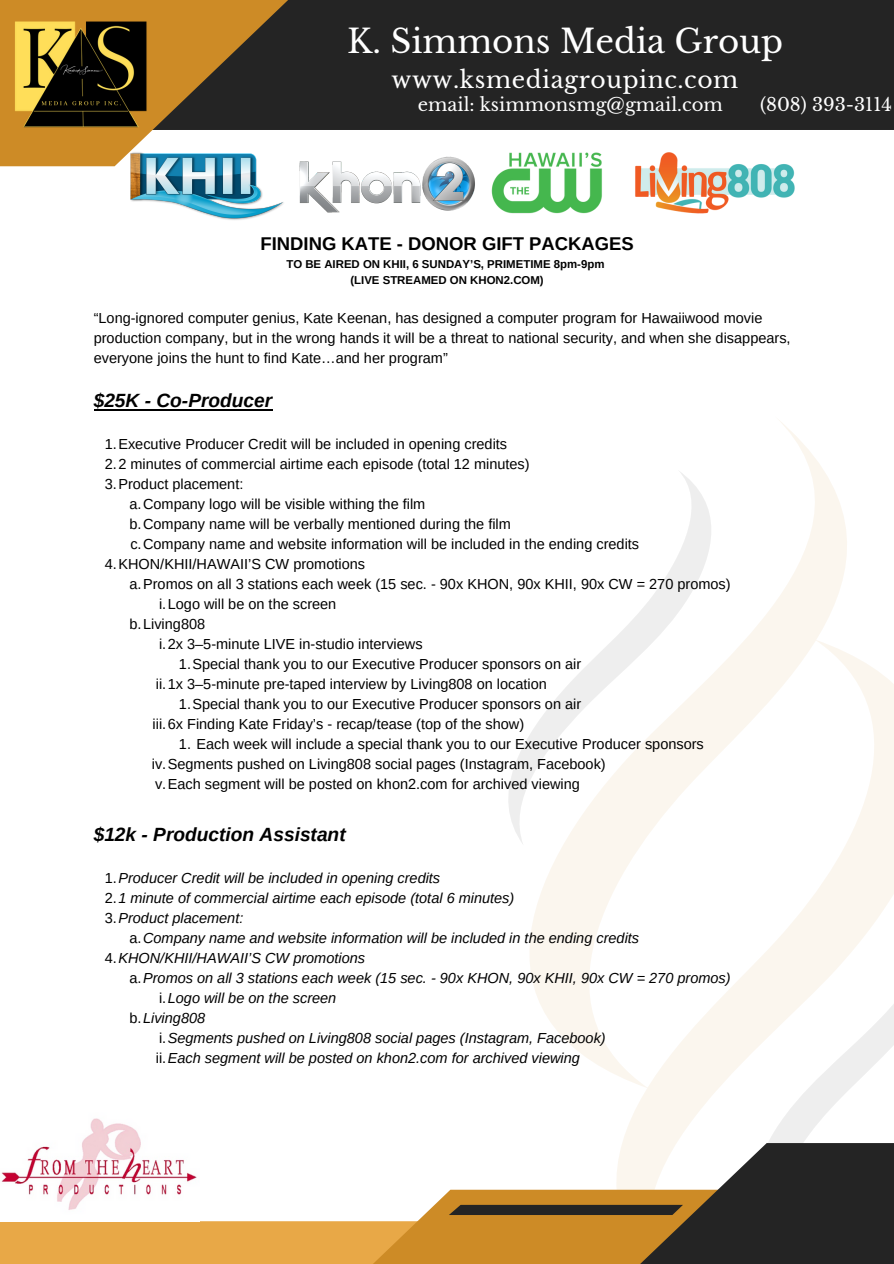
<style>
.page{position:relative;width:894px;height:1264px;background:#fff}
.page>*{position:absolute;margin:0;border:0;box-sizing:border-box;transform-origin:0 0}
.t1{font:32.55px "Libre Baskerville";color:#fff}
.t2{font:23.4px "Libre Baskerville";letter-spacing:.025em;color:#fff}
.t3{font:italic 700 19.2px "Arimo";color:#000}
.t4{font:700 18.45px "Arimo";color:#000}
.t5{font:18px "Libre Baskerville";color:#fff}
.t6{font:14.55px/20px "Arimo";color:#000}
.t7{font:italic 14.55px "Arimo";color:#000}
.t8{font:700 11.4px "Arimo";color:#000}
.s1{font-style:normal}
</style>
<div class="page">
<div style="left:336px;top:0;width:557px;height:130px;background:#242424"></div>
<svg style="left:191px;top:0;width:145px;height:130px;fill:#242424"></svg>
<svg style="left:508px;top:421px;width:339px;height:653px"></svg>
<svg style="left:615px;top:639px;width:278px;height:504px"></svg>
<svg style="left:0;top:1143px;width:893px;height:120px"></svg>
<img style="left:0;top:0;width:191px;height:167px">
<hr style="left:94px;top:409px;width:178px;height:2px;background:#000">
<img style="left:85px;top:130px;width:199px;height:90px">
<img style="left:299px;top:156px;width:168px;height:57px">
<img style="left:467px;top:152px;width:135px;height:62px">
<img style="left:635px;top:152px;width:160px;height:62px">
<img style="left:0;top:1118px;width:199px;height:103px">
<p class="t1" style="left:347px;top:22px;width:437px">K. Simmons Media Group</p>
<p class="t2" style="left:391px;top:66px;width:348px">www.ksmediagroupinc.com</p>
<p class="t5" style="left:418px;top:94px;width:306px">email: ksimmonsmg@gmail.com</p>
<p class="t5" style="left:760px;top:94px;width:133px">(808) 393-3114</p>
<p class="t4" style="left:260px;top:233px;width:375px">FINDING KATE - DONOR GIFT PACKAGES</p>
<p class="t8" style="left:286px;top:258px;width:319px">TO BE AIRED ON KHII, 6 SUNDAY’S, PRIMETIME 8pm-9pm</p>
<p class="t8" style="left:350px;top:273px;width:195px">(LIVE STREAMED ON KHON2.COM)</p>
<p class="t6" style="left:94px;top:307px;width:698px">“Long-ignored computer genius, Kate Keenan, has designed a computer program for Hawaiiwood movie production company, but in the wrong hands it will be a threat to national security, and when she disappears, everyone joins the hunt to find Kate…and her program”</p>
<p class="t3" style="left:94px;top:390px;width:180px">$25K - Co-Producer</p>
<p class="t6" style="left:105px;top:434px;width:403px">1.Executive Producer Credit will be included in opening credits</p>
<p class="t6" style="left:105px;top:454px;width:426px">2.2 minutes of commercial airtime each episode (total 12 minutes)</p>
<p class="t6" style="left:105px;top:474px;width:140px">3.Product placement:</p>
<p class="t6" style="left:129px;top:494px;width:297px">a.Company logo will be visible withing the film</p>
<p class="t6" style="left:129px;top:514px;width:383px">b.Company name will be verbally mentioned during the film</p>
<p class="t6" style="left:130px;top:534px;width:510px">c.Company name and website information will be included in the ending credits</p>
<p class="t6" style="left:105px;top:554px;width:262px">4.KHON/KHII/HAWAII’S CW promotions</p>
<p class="t6" style="left:129px;top:574px;width:602px">a.Promos on all 3 stations each week (15 sec. - 90x KHON, 90x KHII, 90x CW = 270 promos)</p>
<p class="t6" style="left:159px;top:594px;width:179px">i.Logo will be on the screen</p>
<p class="t6" style="left:129px;top:614px;width:77px">b.Living808</p>
<p class="t6" style="left:159px;top:634px;width:265px">i.2x 3–5-minute LIVE in-studio interviews</p>
<p class="t6" style="left:179px;top:653px;width:404px">1.Special thank you to our Executive Producer sponsors on air</p>
<p class="t6" style="left:156px;top:673px;width:392px">ii.1x 3–5-minute pre-taped interview by Living808 on location</p>
<p class="t6" style="left:179px;top:693px;width:404px">1.Special thank you to our Executive Producer sponsors on air</p>
<p class="t6" style="left:153px;top:713px;width:373px">iii.6x Finding Kate Friday’s - recap/tease (top of the show)</p>
<p class="t6" style="left:179px;top:733px;width:526px">1. Each week will include a special thank you to our Executive Producer sponsors</p>
<p class="t6" style="left:152px;top:753px;width:455px">iv.Segments pushed on Living808 social pages (Instagram, Facebook)</p>
<p class="t6" style="left:155px;top:773px;width:426px">v.Each segment will be posted on khon2.com for archived viewing</p>
<p class="t3" style="left:94px;top:823px;width:253px">$12k - Production Assistant</p>
<p class="t7" style="left:105px;top:869px;width:337px"><span class="s1">1.</span>Producer Credit will be included in opening credits</p>
<p class="t7" style="left:105px;top:889px;width:411px"><span class="s1">2.</span>1 minute of commercial airtime each episode (total 6 minutes)</p>
<p class="t7" style="left:105px;top:909px;width:140px"><span class="s1">3.</span>Product placement:</p>
<p class="t7" style="left:129px;top:929px;width:511px"><span class="s1">a.</span>Company name and website information will be included in the ending credits</p>
<p class="t7" style="left:105px;top:949px;width:262px"><span class="s1">4.</span>KHON/KHII/HAWAII’S CW promotions</p>
<p class="t7" style="left:129px;top:969px;width:602px"><span class="s1">a.</span>Promos on all 3 stations each week (15 sec. - 90x KHON, 90x KHII, 90x CW = 270 promos)</p>
<p class="t7" style="left:159px;top:989px;width:179px"><span class="s1">i.</span>Logo will be on the screen</p>
<p class="t7" style="left:129px;top:1009px;width:77px"><span class="s1">b.</span>Living808</p>
<p class="t7" style="left:159px;top:1029px;width:448px"><span class="s1">i.</span>Segments pushed on Living808 social pages (Instagram, Facebook)</p>
<p class="t7" style="left:156px;top:1049px;width:425px"><span class="s1">ii.</span>Each segment will be posted on khon2.com for archived viewing</p>
</div>
